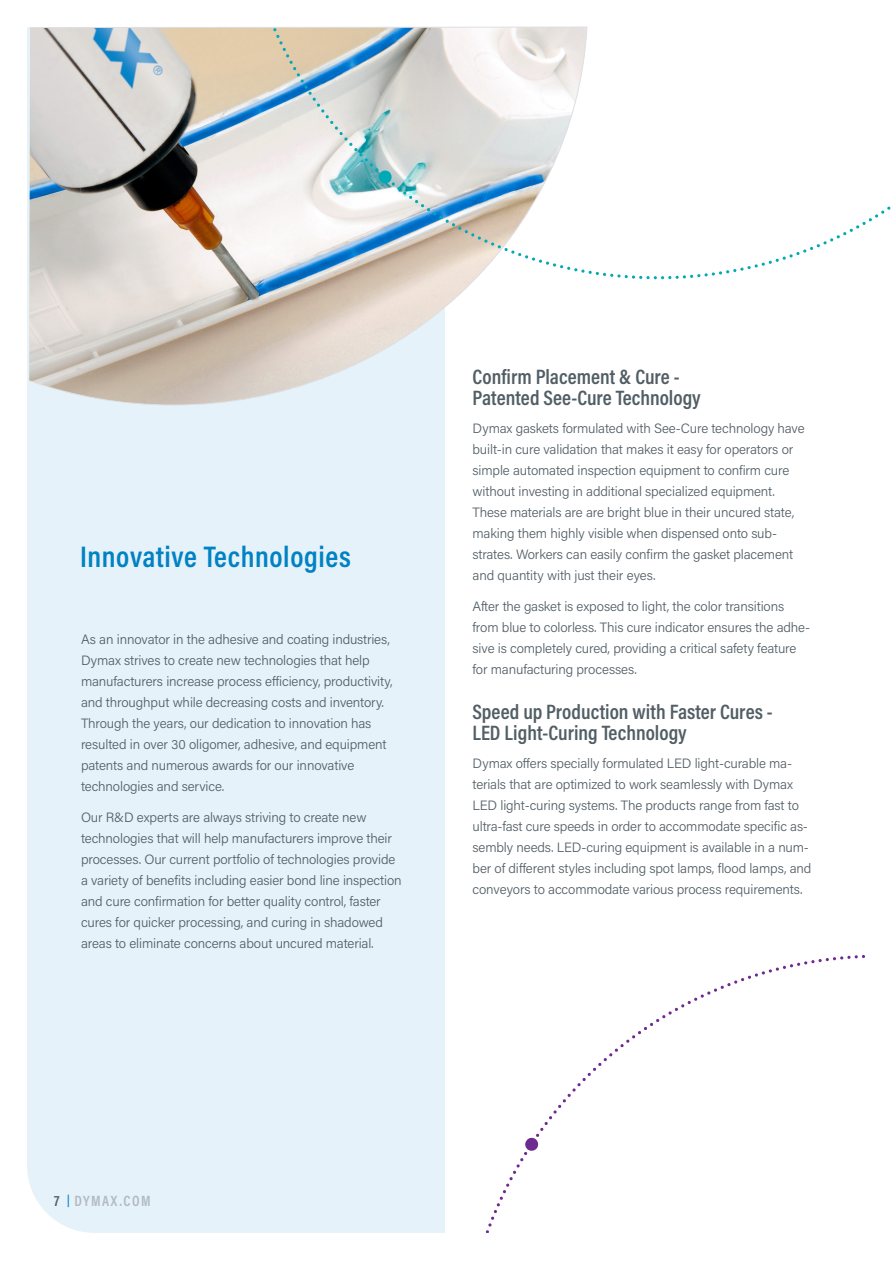
<style>
.page{position:relative;width:893px;height:1263px;background:#fff}
.page>*{position:absolute;margin:0;border:0;box-sizing:border-box;transform-origin:0 0}
.t1{font:600 30px "Acumin Pro Cond";letter-spacing:.02em;color:#0082c4}
.t2{font:600 21px/21px "Acumin Pro Cond";color:#525e65}
.t3{font:600 15px "Acumin Pro Cond";letter-spacing:.1em;color:#b1bac0}
.t4{font:300 13.5px/21px "Acumin Pro";letter-spacing:-.01em;color:#525e65}
.s1{color:#525e65}
.s2{font-size:12px;color:#0082c4}
</style>
<div class="page">
<div style="left:27px;top:27px;width:418px;height:1206px;background:#e6f2f9"></div>
<svg style="left:28px;top:27px;width:560px;height:379px"></svg>
<svg style="left:486px;top:955px;width:379px;height:278px"></svg>
<svg style="left:273px;top:28px;width:618px;height:251px"></svg>
<h1 class="t1" style="left:80px;top:537px;width:272px">Innovative Technologies</h1>
<p class="t4" style="left:81px;top:628px;width:313px">As an innovator in the adhesive and coating industries, Dymax strives to create new technologies that help manufacturers increase process efficiency, productivity, and throughput while decreasing costs and inventory.<br>Through the years, our dedication to innovation has resulted in over 30 oligomer, adhesive, and equipment patents and numerous awards for our innovative technologies and service.</p>
<p class="t4" style="left:81px;top:806px;width:322px">Our R&amp;D experts are always striving to create new technologies that will help manufacturers improve their processes. Our current portfolio of technologies provide a variety of benefits including easier bond line inspection and cure confirmation for better quality control, faster cures for quicker processing, and curing in shadowed areas to eliminate concerns about uncured material.</p>
<h2 class="t2" style="left:472px;top:366px;width:230px">Confirm Placement &amp; Cure -<br>Patented See-Cure Technology</h2>
<p class="t4" style="left:472px;top:417px;width:334px">Dymax gaskets formulated with See-Cure technology have built-in cure validation that makes it easy for operators or simple automated inspection equipment to confirm cure without investing in additional specialized equipment.<br>These materials are are bright blue in their uncured state, making them highly visible when dispensed onto sub&shy;strates. Workers can easily confirm the gasket placement and quantity with just their eyes.</p>
<p class="t4" style="left:472px;top:595px;width:339px">After the gasket is exposed to light, the color transitions from blue to colorless. This cure indicator ensures the adhe&shy;sive is completely cured, providing a critical safety feature for manufacturing processes.</p>
<h2 class="t2" style="left:472px;top:700px;width:302px">Speed up Production with Faster Cures -<br>LED Light-Curing Technology</h2>
<p class="t4" style="left:472px;top:752px;width:340px">Dymax offers specially formulated LED light-curable ma&shy;terials that are optimized to work seamlessly with Dymax LED light-curing systems. The products range from fast to ultra-fast cure speeds in order to accommodate specific as&shy;sembly needs. LED-curing equipment is available in a num&shy;ber of different styles including spot lamps, flood lamps, and conveyors to accommodate various process requirements.</p>
<p class="t3" style="left:54px;top:1191px;width:98px"><span class="s1">7</span> <span class="s2">|</span> DYMAX.COM</p>
</div>
